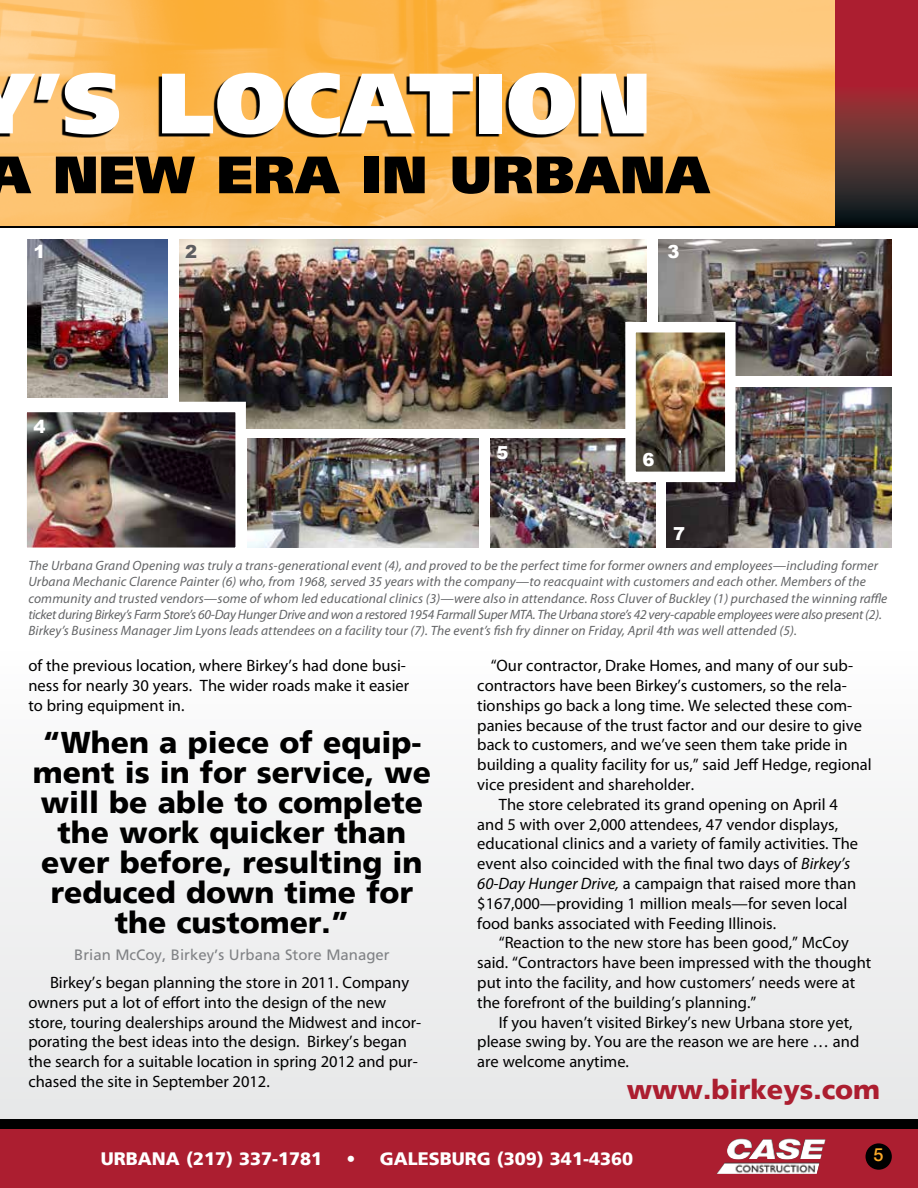
<style>
.page{position:relative;width:918px;height:1188px;background:#fff}
.page>*{position:absolute;margin:0;border:0;box-sizing:border-box;transform-origin:0 0}
.t1{font:900 85.5px "Frutiger LT";letter-spacing:.01em;color:#fff}
.t2{font:900 52.5px "Frutiger LT";letter-spacing:.015em;color:#000}
.t3{font:900 30px/30px "Frutiger LT";color:#000;text-align:center}
.t4{font:900 27px "Frutiger LT";color:#ac1e30}
.t5{font:900 18px "Frutiger LT";color:#fff}
.t6{font:900 18px "Arial";color:#fff}
.t7{font:500 18px "Helvetica Neue";color:#fbaa29}
.t8{font:900 18px "Arial";color:#5d5d60}
.t9{font:16.5px/19.8px "Myriad Pro";color:#000}
.t10{font:15px "Frutiger LT Std";color:#808285}
.t11{font:italic 13.5px/16.2px "Myriad Pro";letter-spacing:.01em;color:#636466}
.s1{font-style:italic}
</style>
<div class="page">
<img style="left:179px;top:239px;width:468px;height:190px">
<div style="left:0;top:649px;width:918px;height:478px;background:#f1f2f2"></div>
<hr style="left:0;top:226px;width:918px;height:1px;background:#000">
<div style="left:0;top:1124px;width:918px;height:64px;background:#ac1e30"></div>
<div style="left:0;top:1119px;width:918px;height:9px;background:#000"></div>
<img style="left:778px;top:1138px;width:13px;height:15px">
<div style="left:866px;top:1143px;width:26px;height:27px;background:#000;border-radius:50%"></div>
<img style="left:0;top:0;width:836px;height:226px">
<svg style="left:836px;top:0;width:82px;height:226px;background:#76262e"></svg>
<svg style="left:0;top:75px;width:644px;height:63px;background:#6c4f25"></svg>
<img style="left:666px;top:388px;width:225px;height:160px">
<img style="left:28px;top:239px;width:139px;height:158px">
<img style="left:490px;top:439px;width:165px;height:109px">
<img style="left:659px;top:239px;width:233px;height:137px">
<img style="left:636px;top:333px;width:89px;height:138px">
<div style="left:625px;top:322px;width:111px;height:160px;border:10px solid #fff"></div>
<img style="left:247px;top:439px;width:232px;height:109px">
<img style="left:27px;top:413px;width:208px;height:134px">
<h1 class="t1" style="left:-31px;top:51px;width:683px">Y’S LOCATION</h1>
<h2 class="t2" style="left:-13px;top:143px;width:724px">A NEW ERA IN URBANA</h2>
<p class="t6" style="left:33px;top:239px;width:14px">1</p>
<p class="t6" style="left:33px;top:414px;width:14px">4</p>
<p class="t8" style="left:185px;top:239px;width:14px">2</p>
<p class="t6" style="left:667px;top:239px;width:14px">3</p>
<p class="t6" style="left:496px;top:439px;width:14px">5</p>
<p class="t6" style="left:642px;top:446px;width:14px">6</p>
<p class="t6" style="left:673px;top:521px;width:14px">7</p>
<p class="t11" style="left:28px;top:557px;width:860px">The Urbana Grand Opening was truly a trans-generational event (4), and proved to be the perfect time for former owners and employees—including former Urbana Mechanic Clarence Painter (6) who, from 1968, served 35 years with the company—to reacquaint with customers and each other. Members of the community and trusted vendors—some of whom led educational clinics (3)—were also in attendance. Ross Cluver of Buckley (1) purchased the winning raffle ticket during Birkey’s Farm Store’s 60-Day Hunger Drive and won a restored 1954 Farmall Super MTA. The Urbana store’s 42 very-capable employees were also present (2).<br>Birkey’s Business Manager Jim Lyons leads attendees on a facility tour (7). The event’s fish fry dinner on Friday, April 4th was well attended (5).</p>
<p class="t9" style="left:28px;top:655px;width:382px">of the previous location, where Birkey’s had done busi&shy;ness for nearly 30 years. The wider roads make it easier to bring equipment in.</p>
<h3 class="t3" style="left:33px;top:728px;width:400px">“When a piece of equip&shy;ment is in for service, we will be able to complete the work quicker than ever before, resulting in reduced down time for the customer.”</h3>
<p class="t10" style="left:74px;top:946px;width:317px">Brian McCoy, Birkey’s Urbana Store Manager</p>
<p class="t9" style="left:28px;top:972px;width:394px;text-indent:22px">Birkey’s began planning the store in 2011. Company owners put a lot of effort into the design of the new store, touring dealerships around the Midwest and incor&shy;porating the best ideas into the design. Birkey’s began the search for a suitable location in spring 2012 and pur&shy;chased the site in September 2012.</p>
<p class="t9" style="left:491px;top:655px;width:364px">“Our contractor, Drake Homes, and many of our sub-</p>
<p class="t9" style="left:477px;top:675px;width:371px">contractors have been Birkey’s customers, so the rela-</p>
<p class="t9" style="left:477px;top:695px;width:376px">tionships go back a long time. We selected these com-</p>
<p class="t9" style="left:477px;top:715px;width:386px">panies because of the trust factor and our desire to give</p>
<p class="t9" style="left:477px;top:735px;width:372px">back to customers, and we’ve seen them take pride in</p>
<p class="t9" style="left:477px;top:754px;width:396px">building a quality facility for us,” said Jeff Hedge, regional</p>
<p class="t9" style="left:477px;top:774px;width:218px">vice president and shareholder.</p>
<p class="t9" style="left:499px;top:794px;width:341px">The store celebrated its grand opening on April 4</p>
<p class="t9" style="left:477px;top:814px;width:362px">and 5 with over 2,000 attendees, 47 vendor displays,</p>
<p class="t9" style="left:477px;top:834px;width:382px">educational clinics and a variety of family activities. The</p>
<p class="t9" style="left:477px;top:853px;width:375px">event also coincided with the final two days of <span class="s1">Birkey’s</span></p>
<p class="t9" style="left:477px;top:873px;width:381px"><span class="s1">60-Day Hunger Drive,</span> a campaign that raised more than</p>
<p class="t9" style="left:477px;top:893px;width:372px">$167,000—providing 1 million meals—for seven local</p>
<p class="t9" style="left:477px;top:913px;width:300px">food banks associated with Feeding Illinois.</p>
<p class="t9" style="left:499px;top:933px;width:351px">“Reaction to the new store has been good,” McCoy</p>
<p class="t9" style="left:477px;top:952px;width:396px">said. “Contractors have been impressed with the thought</p>
<p class="t9" style="left:477px;top:972px;width:380px">put into the facility, and how customers’ needs were at</p>
<p class="t9" style="left:477px;top:992px;width:281px">the forefront of the building’s planning.”</p>
<p class="t9" style="left:499px;top:1012px;width:355px">If you haven’t visited Birkey’s new Urbana store yet,</p>
<p class="t9" style="left:477px;top:1032px;width:384px">please swing by. You are the reason we are here … and</p>
<p class="t9" style="left:477px;top:1051px;width:153px">are welcome anytime.</p>
<h3 class="t4" style="left:627px;top:1073px;width:255px">www.birkeys.com</h3>
<p class="t5" style="left:101px;top:1147px;width:223px">URBANA (217) 337-1781</p>
<p class="t5" style="left:347px;top:1147px;width:288px">• GALESBURG (309) 341-4360</p>
<p class="t7" style="left:874px;top:1140px;width:12px">5</p>
</div>
